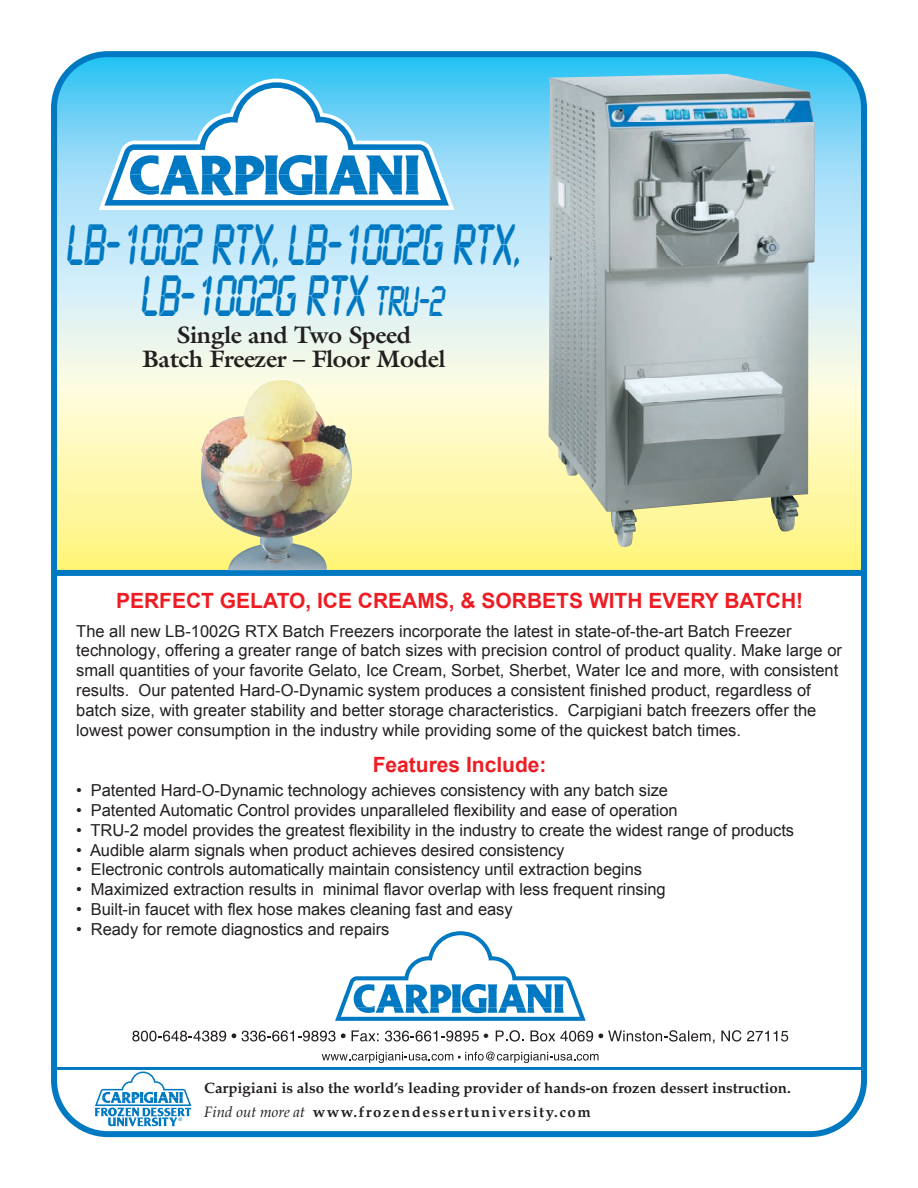
<style>
.page{position:relative;width:918px;height:1188px;background:#fff}
.page>*{position:absolute;margin:0;border:0;box-sizing:border-box;transform-origin:0 0}
.t1{font:51px/51px "LCD Bold";letter-spacing:-.015em;color:#0079c2;text-align:center;scale:.78 1}
.t2{font:700 24px/24px "Galliard";letter-spacing:-.015em;color:#231f20;text-align:center}
.t3{font:700 21px "Arial";color:#ee1d23}
.t4{font:21px "Myriad";color:#231f20}
.t5{font:16.5px/19.8px "Arial";letter-spacing:-.005em;color:#231f20}
.t6{font:700 15px/24px "Palatino";color:#231f20}
.t7{font:700 5.1px "Times";color:#007ec5}
.s1{font-size:37.5px}
.s2{font-weight:400;font-style:italic}
</style>
<div class="page">
<svg style="left:58px;top:58px;width:802px;height:518px;background:#cdead8"></svg>
<div style="left:51px;top:51px;width:816px;height:1086px;border:6px solid #0079c2;border-radius:54px"></div>
<hr style="left:54px;top:1067px;width:810px;height:3px;background:#0079c2">
<svg style="left:322px;top:1052px;width:277px;height:11px"></svg>
<svg style="left:335px;top:931px;width:251px;height:90px"></svg>
<svg style="left:132px;top:1031px;width:94px;height:10px"></svg>
<svg style="left:232px;top:1033px;width:4px;height:5px"></svg>
<svg style="left:242px;top:1031px;width:104px;height:10px"></svg>
<svg style="left:352px;top:1030px;width:27px;height:11px"></svg>
<svg style="left:385px;top:1031px;width:94px;height:10px"></svg>
<svg style="left:496px;top:1030px;width:28px;height:12px"></svg>
<svg style="left:530px;top:1031px;width:63px;height:11px"></svg>
<svg style="left:599px;top:1030px;width:116px;height:13px"></svg>
<svg style="left:721px;top:1030px;width:20px;height:12px"></svg>
<svg style="left:747px;top:1031px;width:41px;height:11px"></svg>
<svg style="left:95px;top:1072px;width:96px;height:55px"></svg>
<svg style="left:88px;top:79px;width:377px;height:130px"></svg>
<svg style="left:104px;top:82px;width:345px;height:124px"></svg>
<img style="left:197px;top:376px;width:160px;height:194px">
<img style="left:549px;top:74px;width:266px;height:474px">
<h1 class="t1" style="left:68px;top:222px;width:581px">LB‐1002 RTX, LB‐1002G RTX,<br>LB‐1002G RTX <span class="s1">Tru‐2</span></h1>
<h2 class="t2" style="left:142px;top:323px;width:305px">Single and Two Speed<br>Batch Freezer – Floor Model</h2>
<p class="t3" style="left:116px;top:587px;width:689px">PERFECT GELATO, ICE CREAMS, &amp; SORBETS WITH EVERY BATCH!</p>
<p class="t5" style="left:76px;top:621px;width:767px">The all new LB-1002G RTX Batch Freezers incorporate the latest in state-of-the-art Batch Freezer technology, offering a greater range of batch sizes with precision control of product quality. Make large or small quantities of your favorite Gelato, Ice Cream, Sorbet, Sherbet, Water Ice and more, with consistent results. Our patented Hard-O-Dynamic system produces a consistent finished product, regardless of batch size, with greater stability and better storage characteristics. Carpigiani batch freezers offer the lowest power consumption in the industry while providing some of the quickest batch times.</p>
<p class="t3" style="left:373px;top:751px;width:175px">Features Include:</p>
<p class="t5" style="left:76px;top:781px;width:593px">• Patented Hard-O-Dynamic technology achieves consistency with any batch size</p>
<p class="t5" style="left:76px;top:801px;width:603px">• Patented Automatic Control provides unparalleled flexibility and ease of operation</p>
<p class="t5" style="left:76px;top:820px;width:719px">• TRU-2 model provides the greatest flexibility in the industry to create the widest range of products</p>
<p class="t5" style="left:76px;top:840px;width:490px">• Audible alarm signals when product achieves desired consistency</p>
<p class="t5" style="left:76px;top:860px;width:567px">• Electronic controls automatically maintain consistency until extraction begins</p>
<p class="t5" style="left:76px;top:880px;width:591px">• Maximized extraction results in minimal flavor overlap with less frequent rinsing</p>
<p class="t5" style="left:76px;top:900px;width:438px">• Built-in faucet with flex hose makes cleaning fast and easy</p>
<p class="t5" style="left:76px;top:919px;width:315px">• Ready for remote diagnostics and repairs</p>
<p class="t7" style="left:179px;top:1117px;width:5px">®</p>
<p class="t4" style="left:483px;top:1026px;width:7px">•</p>
<p class="t6" style="left:204px;top:1076px;width:588px">Carpigiani is also the world’s leading provider of hands-on frozen dessert instruction.<br><span class="s2">Find out more at</span> www.frozendessertuniversity.com</p>
</div>
